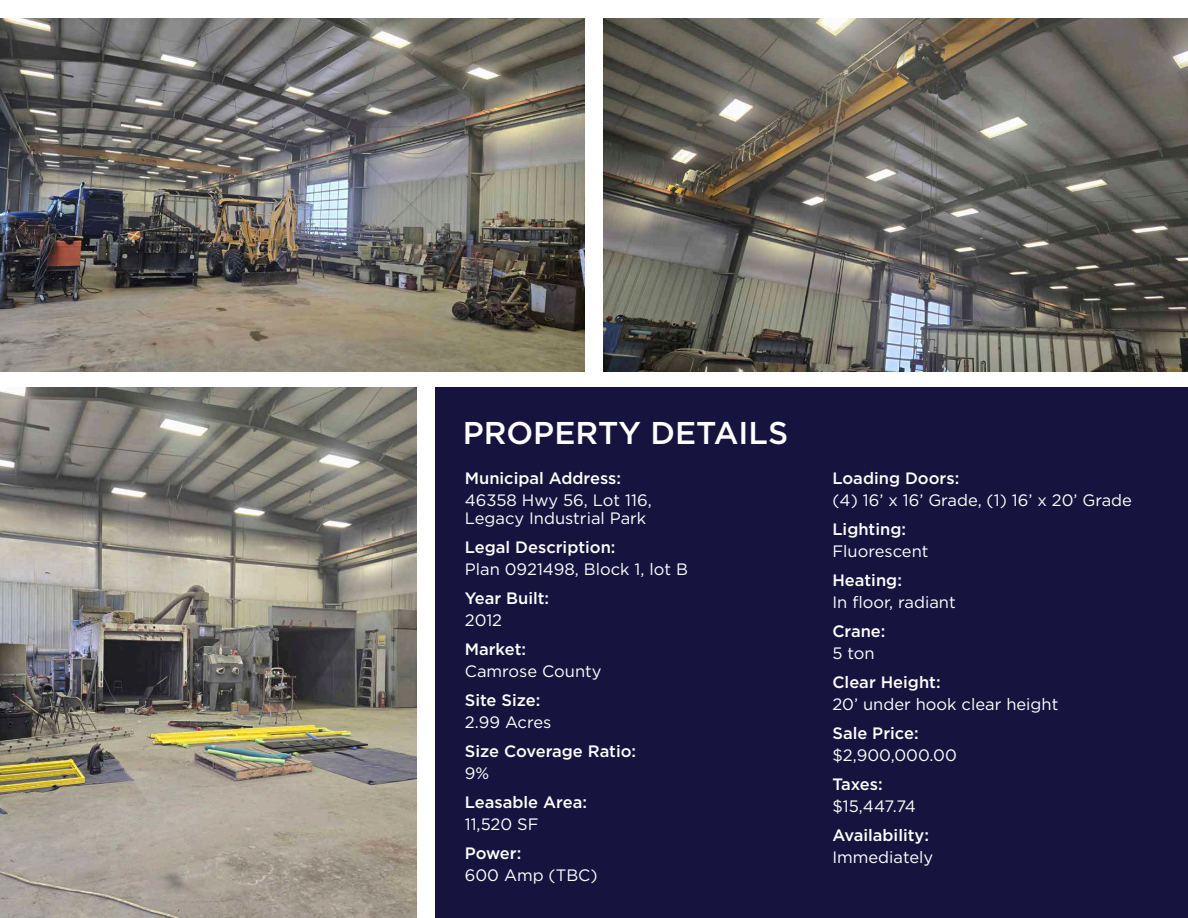
<style>
.page{position:relative;width:1188px;height:918px;background:#fff}
.page>*{position:absolute;margin:0;border:0;box-sizing:border-box;transform-origin:0 0}
.t1{font:500 31.5px "Gotham";color:#fff}
.t2{font:16.5px/18px "Gotham";color:#fff}
.t3{font:500 16.5px "Gotham";color:#fff}
</style>
<div class="page">
<img style="left:0;top:18px;width:585px;height:354px">
<img style="left:0;top:387px;width:417px;height:531px">
<img style="left:603px;top:18px;width:585px;height:354px">
<div style="left:435px;top:387px;width:753px;height:531px;background:#17133f"></div>
<p class="t1" style="left:463px;top:412px;width:327px">PROPERTY DETAILS</p>
<p class="t3" style="left:465px;top:467px;width:158px">Municipal Address:</p>
<p class="t2" style="left:465px;top:491px;width:188px">46358 Hwy 56, Lot 116,<br>Legacy Industrial Park</p>
<p class="t3" style="left:465px;top:536px;width:152px">Legal Description:</p>
<p class="t2" style="left:465px;top:560px;width:225px">Plan 0921498, Block 1, lot B</p>
<p class="t3" style="left:465px;top:587px;width:86px">Year Built:</p>
<p class="t2" style="left:465px;top:611px;width:39px">2012</p>
<p class="t3" style="left:465px;top:638px;width:63px">Market:</p>
<p class="t2" style="left:465px;top:662px;width:138px">Camrose County</p>
<p class="t3" style="left:465px;top:689px;width:77px">Site Size:</p>
<p class="t2" style="left:465px;top:713px;width:88px">2.99 Acres</p>
<p class="t3" style="left:465px;top:740px;width:173px">Size Coverage Ratio:</p>
<p class="t2" style="left:465px;top:764px;width:26px">9%</p>
<p class="t3" style="left:465px;top:791px;width:124px">Leasable Area:</p>
<p class="t2" style="left:465px;top:815px;width:75px">11,520 SF</p>
<p class="t3" style="left:465px;top:842px;width:58px">Power:</p>
<p class="t2" style="left:465px;top:866px;width:134px">600 Amp (TBC)</p>
<p class="t3" style="left:832px;top:467px;width:128px">Loading Doors:</p>
<p class="t2" style="left:832px;top:491px;width:301px">(4) 16’ x 16’ Grade, (1) 16’ x 20’ Grade</p>
<p class="t3" style="left:832px;top:518px;width:75px">Lighting:</p>
<p class="t2" style="left:832px;top:542px;width:98px">Fluorescent</p>
<p class="t3" style="left:832px;top:569px;width:71px">Heating:</p>
<p class="t2" style="left:832px;top:593px;width:125px">In floor, radiant</p>
<p class="t3" style="left:832px;top:620px;width:55px">Crane:</p>
<p class="t2" style="left:832px;top:644px;width:44px">5 ton</p>
<p class="t3" style="left:832px;top:671px;width:110px">Clear Height:</p>
<p class="t2" style="left:832px;top:695px;width:227px">20’ under hook clear height</p>
<p class="t3" style="left:832px;top:722px;width:88px">Sale Price:</p>
<p class="t2" style="left:832px;top:746px;width:126px">$2,900,000.00</p>
<p class="t3" style="left:832px;top:773px;width:52px">Taxes:</p>
<p class="t2" style="left:832px;top:797px;width:85px">$15,447.74</p>
<p class="t3" style="left:832px;top:824px;width:98px">Availability:</p>
<p class="t2" style="left:832px;top:848px;width:102px">Immediately</p>
</div>
